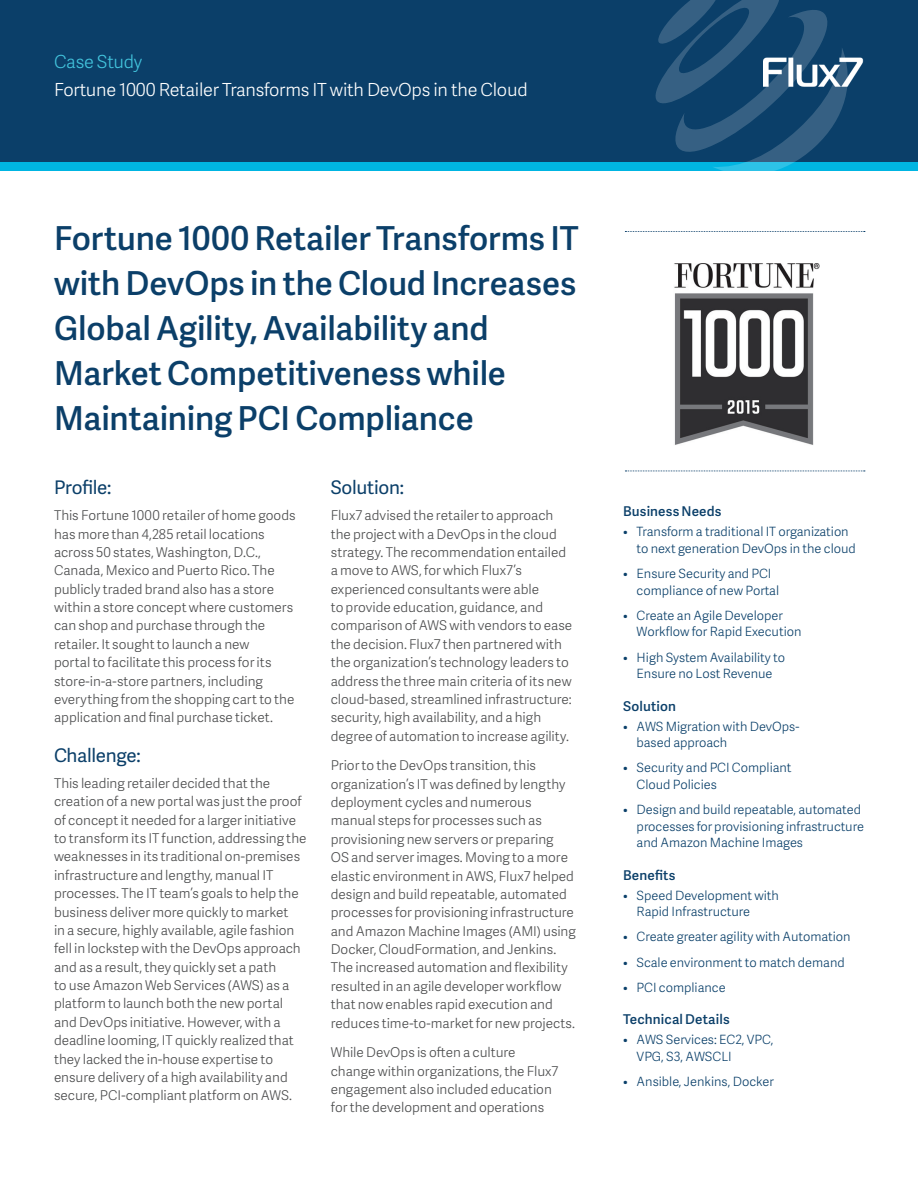
<style>
.page{position:relative;width:918px;height:1188px;background:#fff}
.page>*{position:absolute;margin:0;border:0;box-sizing:border-box;transform-origin:0 0}
.t1{font:600 33px/45px "Adelle Sans";letter-spacing:-.005em;color:#0b3f69}
.t2{font:18.75px "Adelle Sans";letter-spacing:-.015em;color:#0b3f69}
.t3{font:300 18px "Adelle Sans";letter-spacing:-.01em;color:#fff}
.t4{font:300 18px "Adelle Sans";letter-spacing:-.01em;color:#42c3dc}
.t5{font:300 13.5px/18.3px "Adelle Sans";color:#4b4c4d}
.t6{font:600 13.5px "Adelle Sans";letter-spacing:.01em;color:#0b3f69}
.t7{font:300 12.75px/16.5px "Adelle Sans";color:#0b406a}
</style>
<div class="page">
<div style="left:0;top:0;width:918px;height:162px;background:#0b3f69"></div>
<div style="left:210px;top:162px;width:93px;height:9px;background:#00b5e2"></div>
<div style="left:7px;top:162px;width:62px;height:9px;background:#00b5e2"></div>
<div style="left:0;top:162px;width:21px;height:9px;background:#00b5e2"></div>
<div style="left:63px;top:162px;width:16px;height:9px;background:#00b5e2"></div>
<div style="left:275px;top:162px;width:93px;height:9px;background:#00b5e2"></div>
<div style="left:387px;top:162px;width:94px;height:9px;background:#00b5e2"></div>
<div style="left:539px;top:162px;width:93px;height:9px;background:#00b5e2"></div>
<div style="left:838px;top:162px;width:80px;height:9px;background:#00b5e2"></div>
<div style="left:609px;top:162px;width:74px;height:9px;background:#00b5e2"></div>
<div style="left:79px;top:162px;width:20px;height:9px;background:#00b5e2"></div>
<div style="left:98px;top:162px;width:115px;height:9px;background:#00b5e2"></div>
<div style="left:473px;top:162px;width:43px;height:9px;background:#00b5e2"></div>
<div style="left:356px;top:162px;width:94px;height:9px;background:#00b5e2"></div>
<div style="left:516px;top:162px;width:25px;height:9px;background:#00b5e2"></div>
<svg style="left:655px;top:0;width:192px;height:171px"></svg>
<svg style="left:625px;top:231px;width:240px;height:1px"></svg>
<svg style="left:625px;top:471px;width:240px;height:1px"></svg>
<img style="left:764px;top:54px;width:100px;height:37px">
<img style="left:674px;top:263px;width:146px;height:182px">
<h3 class="t4" style="left:54px;top:48px;width:90px">Case Study</h3>
<h3 class="t3" style="left:54px;top:77px;width:475px">Fortune 1000 Retailer Transforms IT with DevOps in the Cloud</h3>
<h1 class="t1" style="left:54px;top:214px;width:526px">Fortune 1000 Retailer Transforms IT with DevOps in the Cloud Increases<br>Global Agility, Availability and<br>Market Competitiveness while<br>Maintaining PCI Compliance</h1>
<h2 class="t2" style="left:54px;top:474px;width:59px">Profile:</h2>
<p class="t5" style="left:54px;top:506px;width:243px">This Fortune 1000 retailer of home goods has more than 4,285 retail locations across 50 states, Washington, D.C., Canada, Mexico and Puerto Rico. The publicly traded brand also has a store within a store concept where customers can shop and purchase through the retailer. It sought to launch a new<br>portal to facilitate this process for its store-in-a-store partners, including everything from the shopping cart to the application and final purchase ticket.</p>
<h2 class="t2" style="left:54px;top:742px;width:88px">Challenge:</h2>
<p class="t5" style="left:54px;top:774px;width:254px">This leading retailer decided that the creation of a new portal was just the proof of concept it needed for a larger initiative to transform its IT function, addressing the weaknesses in its traditional on-premises infrastructure and lengthy, manual IT processes. The IT team’s goals to help the business deliver more quickly to market<br>in a secure, highly available, agile fashion fell in lockstep with the DevOps approach and as a result, they quickly set a path<br>to use Amazon Web Services (AWS) as a platform to launch both the new portal and DevOps initiative. However, with a deadline looming, IT quickly realized that they lacked the in-house expertise to ensure delivery of a high availability and secure, PCI-compliant platform on AWS.</p>
<h2 class="t2" style="left:331px;top:474px;width:75px">Solution:</h2>
<p class="t5" style="left:331px;top:506px;width:243px">Flux7 advised the retailer to approach the project with a DevOps in the cloud strategy. The recommendation entailed a move to AWS, for which Flux7’s experienced consultants were able<br>to provide education, guidance, and comparison of AWS with vendors to ease the decision. Flux7 then partnered with the organization’s technology leaders to address the three main criteria of its new cloud-based, streamlined infrastructure: security, high availability, and a high degree of automation to increase agility.</p>
<p class="t5" style="left:331px;top:756px;width:247px">Prior to the DevOps transition, this organization’s IT was defined by lengthy deployment cycles and numerous manual steps for processes such as provisioning new servers or preparing<br>OS and server images. Moving to a more elastic environment in AWS, Flux7 helped design and build repeatable, automated processes for provisioning infrastructure and Amazon Machine Images (AMI) using Docker, CloudFormation, and Jenkins.<br>The increased automation and flexibility resulted in an agile developer workflow that now enables rapid execution and reduces time-to-market for new projects.</p>
<p class="t5" style="left:331px;top:1043px;width:229px">While DevOps is often a culture change within organizations, the Flux7 engagement also included education for the development and operations</p>
<p class="t6" style="left:623px;top:502px;width:100px">Business Needs</p>
<p class="t7" style="left:637px;top:523px;width:221px;text-indent:-14px">• Transform a traditional IT organization to next generation DevOps in the cloud</p>
<p class="t7" style="left:637px;top:565px;width:144px;text-indent:-14px">• Ensure Security and PCI compliance of new Portal</p>
<p class="t7" style="left:637px;top:607px;width:166px;text-indent:-14px">• Create an Agile Developer<br>Workflow for Rapid Execution</p>
<p class="t7" style="left:623px;top:649px;width:163px;text-align:center">• High System Availability to<br>Ensure no Lost Revenue</p>
<p class="t6" style="left:623px;top:696px;width:54px">Solution</p>
<p class="t7" style="left:637px;top:717px;width:164px;text-indent:-14px">• AWS Migration with DevOps&shy;based approach</p>
<p class="t7" style="left:637px;top:759px;width:156px;text-indent:-14px">• Security and PCI Compliant<br>Cloud Policies</p>
<p class="t7" style="left:637px;top:801px;width:229px;text-indent:-14px">• Design and build repeatable, automated processes for provisioning infrastructure and Amazon Machine Images</p>
<p class="t6" style="left:623px;top:865px;width:54px">Benefits</p>
<p class="t7" style="left:637px;top:886px;width:144px;text-indent:-14px">• Speed Development with<br>Rapid Infrastructure</p>
<p class="t7" style="left:623px;top:928px;width:229px">• Create greater agility with Automation</p>
<p class="t7" style="left:623px;top:954px;width:223px">• Scale environment to match demand</p>
<p class="t7" style="left:623px;top:979px;width:104px">• PCI compliance</p>
<p class="t6" style="left:623px;top:1010px;width:108px">Technical Details</p>
<p class="t7" style="left:637px;top:1031px;width:138px;text-indent:-14px">• AWS Services: EC2, VPC,<br>VPG, S3, AWSCLI</p>
<p class="t7" style="left:623px;top:1073px;width:152px">• Ansible, Jenkins, Docker</p>
</div>
